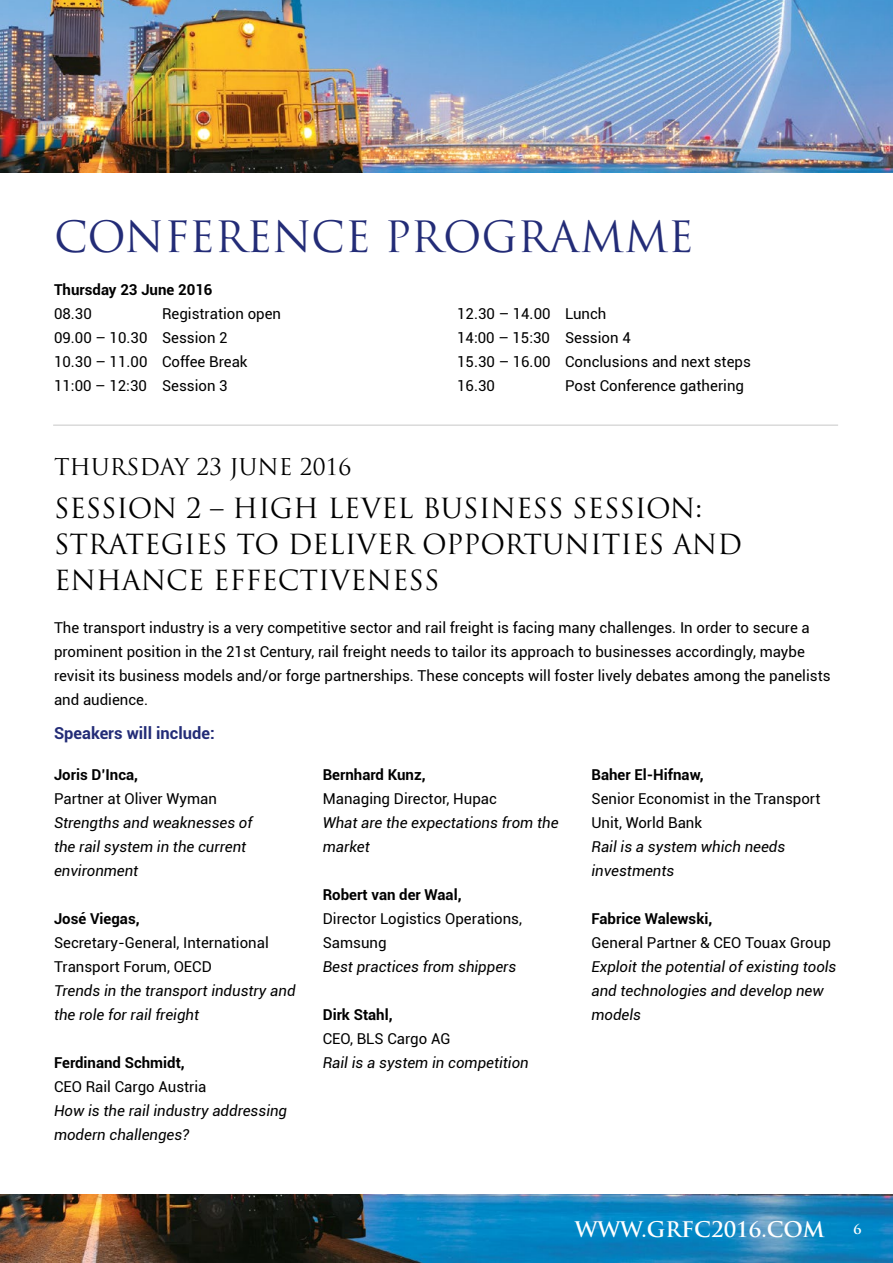
<style>
.page{position:relative;width:893px;height:1263px;background:#fff}
.page>*{position:absolute;margin:0;border:0;box-sizing:border-box;transform-origin:0 0}
.t1{font:42px "Trajan Pro";color:#232c77}
.t2{font:27px/36px "Trajan Pro";color:#000}
.t3{font:22.5px "Trajan Pro";color:#000}
.t4{font:700 21px "Trajan Pro";color:#fff}
.t5{font:700 16.5px "Roboto";color:#232c77}
.t6{font:15px/24px "Roboto";color:#000}
.t7{font:italic 15px/24px "Roboto";color:#000}
.t8{font:700 15px "Roboto";color:#000}
.t9{font:700 13.5px "Trajan Pro";color:#fff}
</style>
<div class="page">
<img style="left:0;top:0;width:893px;height:173px">
<img style="left:0;top:1195px;width:893px;height:68px">
<hr style="left:53px;top:424px;width:785px;height:2px;background:#dadada">
<h1 class="t1" style="left:54px;top:210px;width:641px">CONFERENCE PROGRAMME</h1>
<p class="t8" style="left:54px;top:280px;width:160px">Thursday 23 June 2016</p>
<p class="t6" style="left:54px;top:302px;width:39px">08.30</p>
<p class="t6" style="left:54px;top:302px;width:229px;text-indent:108px">Registration open<br>09.00 – 10.30 Session 2<br>10.30 – 11.00 Coffee Break<br>11:00 – 12:30 Session 3</p>
<p class="t6" style="left:457px;top:301px;width:295px">12.30 – 14.00 Lunch<br>14:00 – 15:30 Session 4<br>15.30 – 16.00 Conclusions and next steps<br>16.30</p>
<p class="t6" style="left:565px;top:373px;width:180px">Post Conference gathering</p>
<h3 class="t3" style="left:54px;top:453px;width:299px">THURSDAY 23 JUNE 2016</h3>
<h2 class="t2" style="left:54px;top:490px;width:690px">SESSION 2 – HIGH LEVEL BUSINESS SESSION:<br>STRATEGIES TO DELIVER OPPORTUNITIES AND<br>ENHANCE EFFECTIVENESS</h2>
<p class="t6" style="left:54px;top:615px;width:778px">The transport industry is a very competitive sector and rail freight is facing many challenges. In order to secure a prominent position in the 21st Century, rail freight needs to tailor its approach to businesses accordingly, maybe revisit its business models and/or forge partnerships. These concepts will foster lively debates among the panelists and audience.</p>
<p class="t5" style="left:54px;top:721px;width:162px">Speakers will include:</p>
<p class="t8" style="left:54px;top:764px;width:86px">Joris D’Inca,</p>
<p class="t6" style="left:54px;top:786px;width:164px">Partner at Oliver Wyman</p>
<p class="t7" style="left:54px;top:810px;width:200px">Strengths and weaknesses of the rail system in the current environment</p>
<p class="t8" style="left:54px;top:908px;width:87px">José Viegas,</p>
<p class="t6" style="left:54px;top:930px;width:216px">Secretary-General, International<br>Transport Forum, OECD</p>
<p class="t7" style="left:54px;top:978px;width:243px">Trends in the transport industry and the role for rail freight</p>
<p class="t8" style="left:54px;top:1052px;width:132px">Ferdinand Schmidt,</p>
<p class="t6" style="left:54px;top:1074px;width:154px">CEO Rail Cargo Austria</p>
<p class="t7" style="left:54px;top:1098px;width:235px">How is the rail industry addressing modern challenges?</p>
<p class="t8" style="left:323px;top:764px;width:104px">Bernhard Kunz,</p>
<p class="t6" style="left:323px;top:786px;width:176px">Managing Director, Hupac</p>
<p class="t7" style="left:323px;top:810px;width:237px">What are the expectations from the market</p>
<p class="t8" style="left:323px;top:884px;width:140px">Robert van der Waal,</p>
<p class="t6" style="left:323px;top:906px;width:201px">Director Logistics Operations,<br>Samsung</p>
<p class="t7" style="left:323px;top:954px;width:195px">Best practices from shippers</p>
<p class="t8" style="left:323px;top:1004px;width:71px">Dirk Stahl,</p>
<p class="t6" style="left:323px;top:1026px;width:129px">CEO, BLS Cargo AG</p>
<p class="t7" style="left:323px;top:1050px;width:207px">Rail is a system in competition</p>
<p class="t8" style="left:591px;top:764px;width:114px">Baher El-Hifnaw,</p>
<p class="t6" style="left:591px;top:786px;width:230px">Senior Economist in the Transport<br>Unit, World Bank</p>
<p class="t7" style="left:591px;top:834px;width:195px">Rail is a system which needs investments</p>
<p class="t8" style="left:591px;top:908px;width:122px">Fabrice Walewski,</p>
<p class="t6" style="left:591px;top:930px;width:241px">General Partner &amp; CEO Touax Group</p>
<p class="t7" style="left:591px;top:954px;width:246px">Exploit the potential of existing tools and technologies and develop new models</p>
<h3 class="t4" style="left:575px;top:1216px;width:252px">WWW.GRFC2016.COM</h3>
<p class="t9" style="left:853px;top:1221px;width:10px">6</p>
</div>
